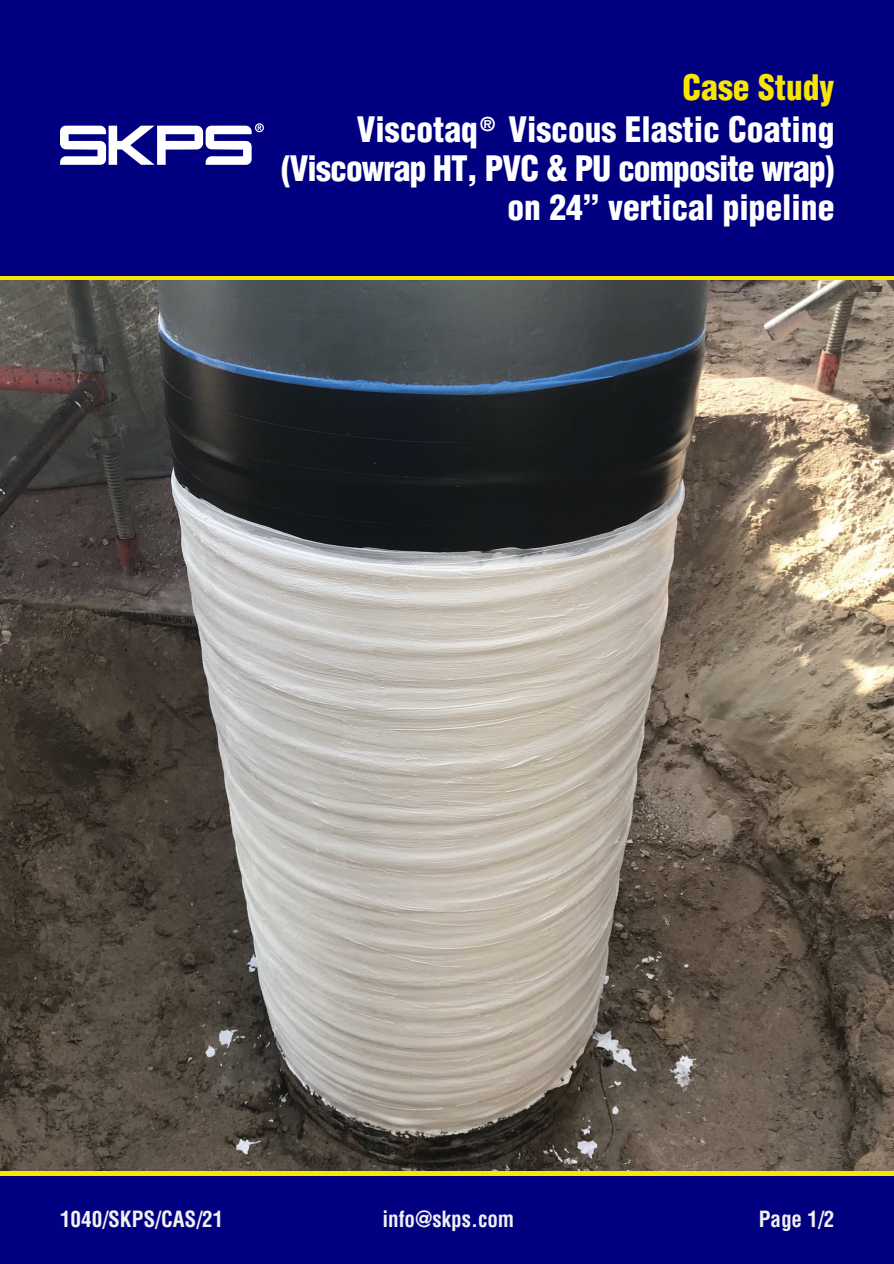
<style>
.page{position:relative;width:894px;height:1264px;background:#fff}
.page>*{position:absolute;margin:0;border:0;box-sizing:border-box;transform-origin:0 0}
.t1{font:900 condensed 34.2px/39px "Helvetica";color:#fff;text-align:right}
.t2{font:900 condensed 34.2px "Helvetica";color:#f8e600}
.t3{font:700 condensed 21.75px "Helvetica";color:#f1f1f2}
.t4{font:700 condensed 21.75px "Helvetica";color:#f1f1f2;scale:.96 1}
.t5{font:900 condensed 18.6px "Helvetica";color:#fff}
</style>
<div class="page">
<div style="left:0;top:0;width:893px;height:1264px;background:#010081"></div>
<svg style="left:60px;top:123px;width:204px;height:42px"></svg>
<img style="left:0;top:280px;width:893px;height:890px">
<p class="t2" style="left:682px;top:66px;width:153px">Case Study</p>
<p class="t1" style="left:281px;top:110px;width:554px">Viscotaq Viscous Elastic Coating (Viscowrap HT, PVC &amp; PU composite wrap) on 24” vertical pipeline</p>
<p class="t5" style="left:480px;top:113px;width:17px">®</p>
<p class="t3" style="left:60px;top:1204px;width:165px">1040/SKPS/CAS/21</p>
<p class="t4" style="left:382px;top:1204px;width:139px">info@skps.com</p>
<p class="t3" style="left:758px;top:1204px;width:77px">Page 1/2</p>
</div>
